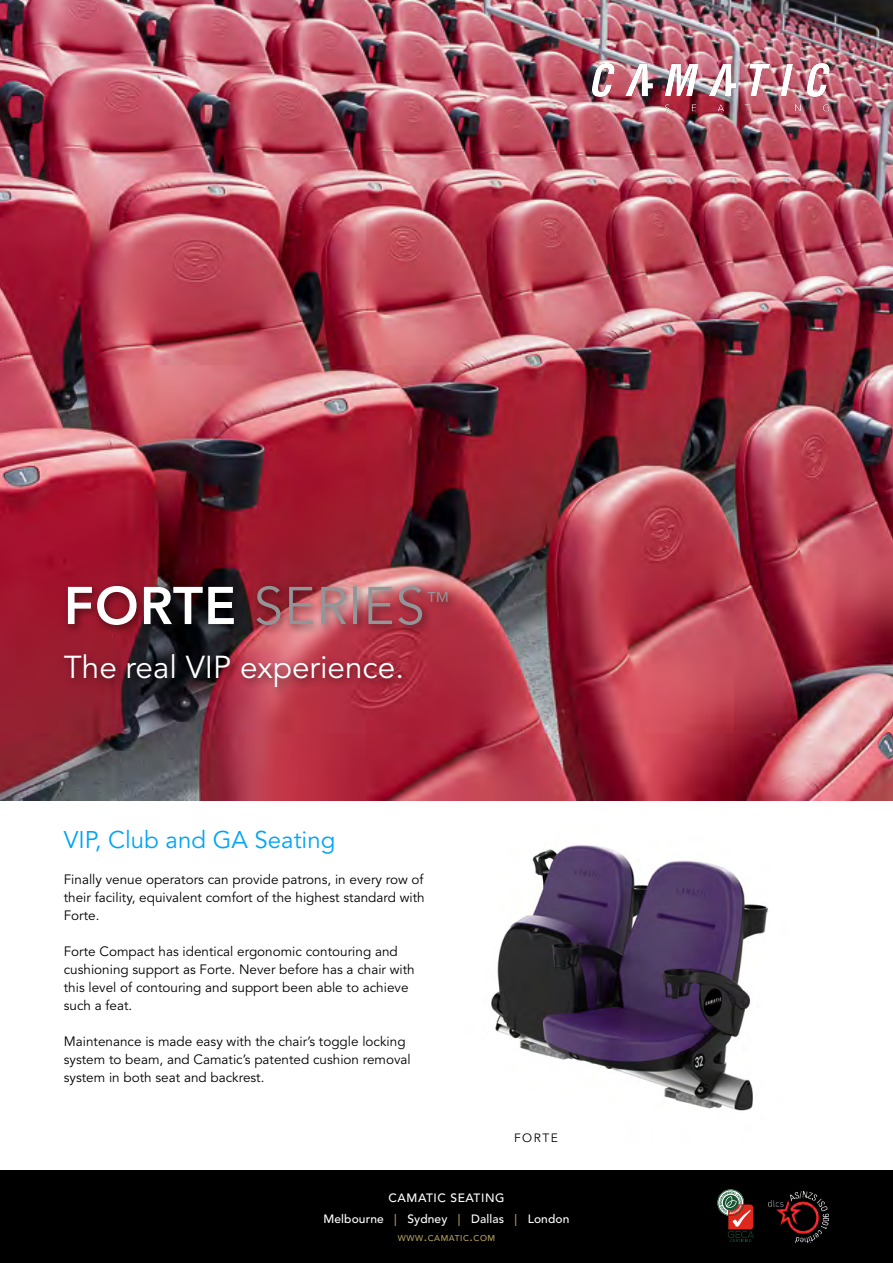
<style>
.page{position:relative;width:893px;height:1263px;background:#fff}
.page>*{position:absolute;margin:0;border:0;box-sizing:border-box;transform-origin:0 0}
.t1{font:52.5px "Avenir";letter-spacing:.02em;color:#939598}
.t2{font:31.5px "Avenir";color:#fff}
.t3{font:24px "Avenir";color:#00a5f5}
.t4{font:13.5px/18px "Avenir";color:#000}
.t5{font:500 12px/20.9px "Avenir";letter-spacing:.01em;color:#fff;text-align:center}
.t6{font:12px "Avenir";letter-spacing:.125em;color:#000}
.t7{font:500 8.4px "Avenir";letter-spacing:.07em;color:#b8a25f}
.s1{font-weight:800;color:#fff}
.s2{color:#b8a25f}
.s3{font-size:12px}
</style>
<div class="page">
<div style="left:0;top:1171px;width:893px;height:92px;background:#000"></div>
<img style="left:491px;top:845px;width:278px;height:266px">
<img style="left:0;top:0;width:893px;height:801px">
<div style="left:60px;top:580px;width:399px;height:118px;background:#000;opacity:.5"></div>
<svg style="left:717px;top:1189px;width:37px;height:53px"></svg>
<img style="left:592px;top:64px;width:237px;height:50px">
<img style="left:769px;top:1192px;width:60px;height:50px">
<h1 class="t1" style="left:64px;top:576px;width:387px"><span class="s1">FORTE</span> SERIES<sup>™</sup></h1>
<h2 class="t2" style="left:64px;top:649px;width:342px">The real VIP experience.</h2>
<h3 class="t3" style="left:64px;top:826px;width:273px">VIP, Club and GA Seating</h3>
<p class="t4" style="left:64px;top:871px;width:362px;text-align:justify">Finally venue operators can provide patrons, in every row of their facility, equivalent comfort of the highest standard with Forte.</p>
<p class="t4" style="left:64px;top:943px;width:352px">Forte Compact has identical ergonomic contouring and cushioning support as Forte. Never before has a chair with this level of contouring and support been able to achieve such a feat.</p>
<p class="t4" style="left:64px;top:1033px;width:349px">Maintenance is made easy with the chair’s toggle locking system to beam, and Camatic’s patented cushion removal system in both seat and backrest.</p>
<p class="t6" style="left:514px;top:1131px;width:45px">FORTE</p>
<p class="t5" style="left:323px;top:1188px;width:247px">CAMATIC SEATING<br>Melbourne <span class="s2">|</span> Sydney <span class="s2">|</span> Dallas <span class="s2">|</span> London</p>
<p class="t7" style="left:398px;top:1233px;width:99px">WWW<span class="s3">.</span>CAMATIC<span class="s3">.</span>COM</p>
</div>
